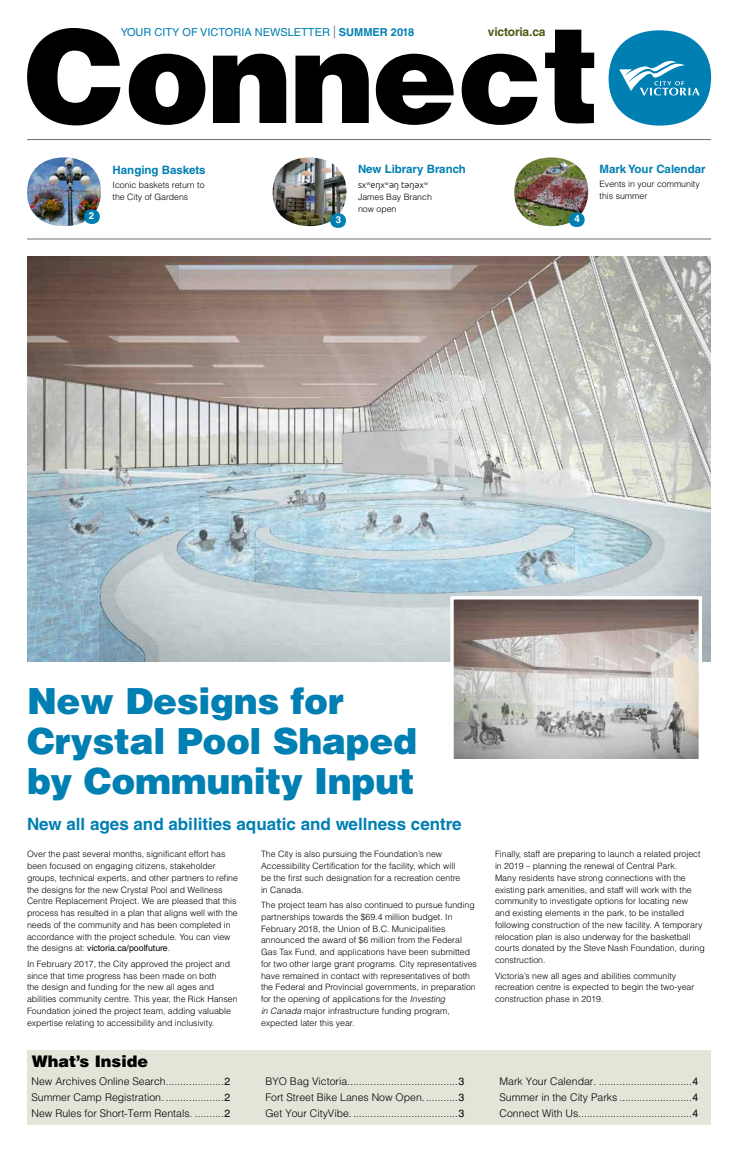
<style>
.page{position:relative;width:738px;height:1152px;background:#fff}
.page>*{position:absolute;margin:0;border:0;box-sizing:border-box;transform-origin:0 0}
.t1{font:900 36px/40px "Helvetica LT Std";letter-spacing:-.01em;color:#007fb3}
.t2{font:700 17px "Helvetica LT Std";color:#007fb3}
.t3{font:900 16px "Helvetica LT Std";color:#000}
.t4{font:700 12px "Helvetica LT Std";letter-spacing:-.01em;color:#495b14}
.t5{font:700 11.5px "Helvetica LT Std";color:#007fb3}
.t6{font:11px "Helvetica LT Std";color:#007fb3}
.t7{font:300 10.5px/16px "Helvetica LT Std";color:#000;text-align:justify}
.t8{font:700 9.7px "Helvetica LT Std";color:#fff}
.t9{font:300 9px "Ubuntu";color:#000}
.t10{font:300 8.8px/11.8px "Helvetica LT Std";color:#000}
.s1{font-size:16.5px;color:#6d6e71}
.s2{font-weight:700}
.s3{font-style:italic}
.s4{font-weight:400}
</style>
<div class="page">
<img style="left:27px;top:256px;width:684px;height:406px">
<div style="left:27px;top:1050px;width:684px;height:75px;background:#e3e5d8"></div>
<img style="left:514px;top:158px;width:74px;height:68px">
<div style="left:609px;top:30px;width:102px;height:96px;background:#007fb3;border-radius:50%"></div>
<svg style="left:619px;top:60px;width:81px;height:36px"></svg>
<img style="left:27px;top:158px;width:74px;height:68px">
<img style="left:273px;top:158px;width:73px;height:68px">
<hr style="left:27px;top:139px;width:684px;height:1px;background:#6d6e71">
<div style="left:84px;top:209px;width:16px;height:15px;background:#007fb3;border-radius:50%"></div>
<div style="left:330px;top:213px;width:16px;height:15px;background:#007fb3;border-radius:50%"></div>
<svg style="left:27px;top:28px;width:567px;height:97px"></svg>
<hr style="left:27px;top:238px;width:684px;height:2px;background:#6d6e71">
<div style="left:569px;top:212px;width:16px;height:15px;background:#007fb3;border-radius:50%"></div>
<img style="left:454px;top:600px;width:244px;height:158px">
<div style="left:450px;top:596px;width:252px;height:168px;border:3px solid #fff"></div>
<p class="t6" style="left:121px;top:26px;width:295px">YOUR CITY OF VICTORIA NEWSLETTER <span class="s1">|</span> <span class="s2">SUMMER 2018</span></p>
<h3 class="t4" style="left:488px;top:24px;width:59px">victoria.ca</h3>
<p class="t8" style="left:89px;top:210px;width:7px">2</p>
<h3 class="t5" style="left:113px;top:163px;width:95px">Hanging Baskets</h3>
<p class="t10" style="left:113px;top:179px;width:93px">Iconic baskets return to the City of Gardens</p>
<p class="t8" style="left:336px;top:214px;width:7px">3</p>
<h3 class="t5" style="left:358px;top:162px;width:110px">New Library Branch</h3>
<p class="t9" style="left:358px;top:180px;width:72px">sx<sup>w</sup>eŋx<sup>w</sup>әŋ tәŋәx<sup>w</sup></p>
<p class="t10" style="left:358px;top:191px;width:75px">James Bay Branch now open</p>
<p class="t8" style="left:575px;top:213px;width:7px">4</p>
<h3 class="t5" style="left:600px;top:162px;width:107px">Mark Your Calendar</h3>
<p class="t10" style="left:600px;top:178px;width:102px">Events in your community this summer</p>
<h1 class="t1" style="left:27px;top:681px;width:392px">New Designs for<br>Crystal Pool Shaped by Community Input</h1>
<h2 class="t2" style="left:27px;top:814px;width:436px">New all ages and abilities aquatic and wellness centre</h2>
<p class="t10" style="left:261px;top:848px;width:201px">The City is also pursuing the Foundation’s new Accessibility Certification for the facility, which will be the first such designation for a recreation centre in Canada.</p>
<p class="t10" style="left:261px;top:899px;width:218px">The project team has also continued to pursue funding partnerships towards the $69.4 million budget. In February 2018, the Union of B.C. Municipalities announced the award of $6 million from the Federal Gas Tax Fund, and applications have been submitted for two other large grant programs. City representatives have remained in contact with representatives of both the Federal and Provincial governments, in preparation for the opening of applications for the <span class="s3">Investing<br>in Canada</span> major infrastructure funding program, expected later this year.</p>
<p class="t10" style="left:27px;top:848px;width:213px">Over the past several months, significant effort has been focused on engaging citizens, stakeholder groups, technical experts, and other partners to refine the designs for the new Crystal Pool and Wellness Centre Replacement Project. We are pleased that this process has resulted in a plan that aligns well with the needs of the community and has been completed in accordance with the project schedule. You can view the designs at: <span class="s4">victoria.ca/poolfuture</span>.</p>
<p class="t10" style="left:27px;top:958px;width:212px">In February 2017, the City approved the project and since that time progress has been made on both<br>the design and funding for the new all ages and abilities community centre. This year, the Rick Hansen Foundation joined the project team, adding valuable expertise relating to accessibility and inclusivity.</p>
<h3 class="t3" style="left:32px;top:1051px;width:118px">What’s Inside</h3>
<p class="t10" style="left:495px;top:848px;width:211px">Finally, staff are preparing to launch a related project in 2019 – planning the renewal of Central Park.<br>Many residents have strong connections with the existing park amenities, and staff will work with the community to investigate options for locating new and existing elements in the park, to be installed following construction of the new facility. A temporary relocation plan is also underway for the basketball courts donated by the Steve Nash Foundation, during construction.</p>
<p class="t10" style="left:495px;top:970px;width:201px">Victoria’s new all ages and abilities community recreation centre is expected to begin the two-year construction phase in 2019.</p>
<p class="t7" style="left:32px;top:1073px;width:200px">New Archives Online Search....................<span class="s4">2<br></span>Summer Camp Registration. ....................<span class="s4">2<br></span>New Rules for Short-Term Rentals. ..........<span class="s4">2</span></p>
<p class="t7" style="left:265px;top:1073px;width:200px">BYO Bag Victoria......................................<span class="s4">3<br></span>Fort Street Bike Lanes Now Open............<span class="s4">3<br></span>Get Your CityVibe.....................................<span class="s4">3</span></p>
<p class="t7" style="left:499px;top:1073px;width:200px">Mark Your Calendar. ................................<span class="s4">4<br></span>Summer in the City Parks .........................<span class="s4">4<br></span>Connect With Us.......................................<span class="s4">4</span></p>
</div>
